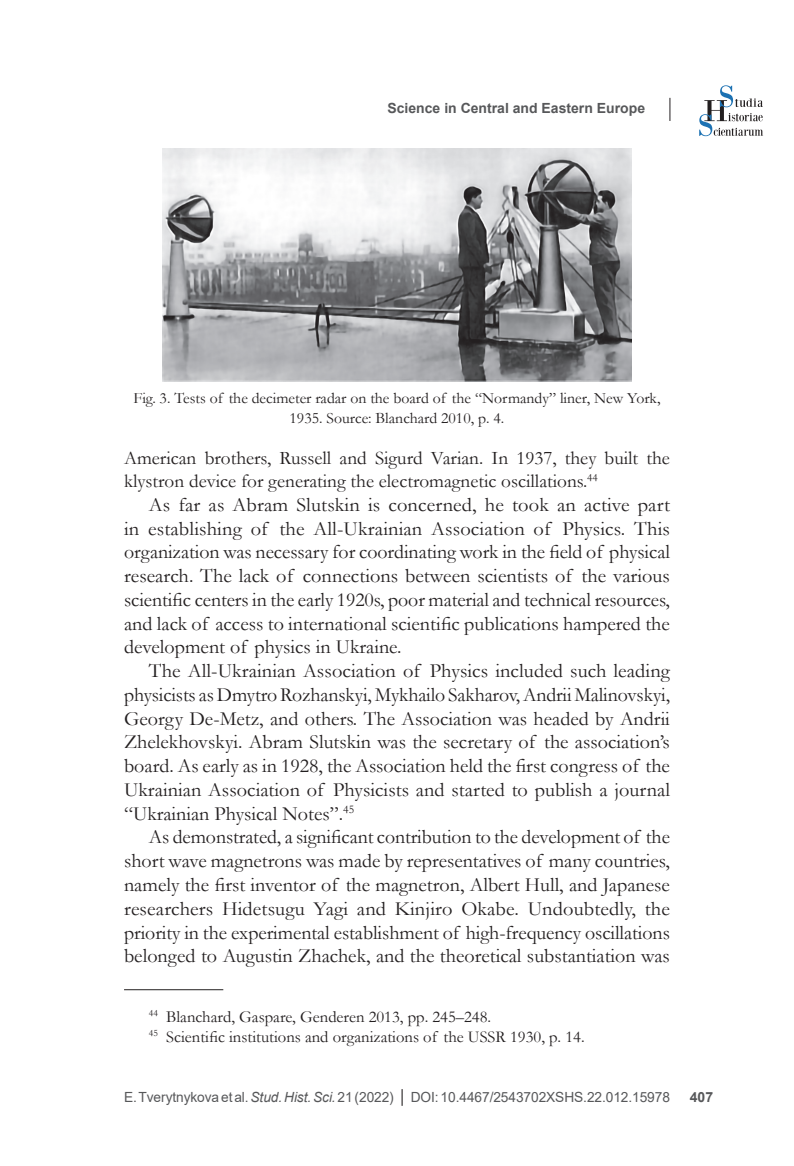
<style>
.page{position:relative;width:794px;height:1166px;background:#fff}
.page>*{position:absolute;margin:0;border:0;box-sizing:border-box;transform-origin:0 0}
.t1{font:20.12px/23.8px "Garamond";color:#231f20;text-align:justify}
.t2{font:19.25px/23.1px "Garamond";color:#231f20}
.t3{font:16.62px/20.1px "Garamond";color:#231f20}
.t4{font:15.75px/19.2px "Garamond";color:#231f20;text-align:center}
.t5{font:14px "Arial";letter-spacing:-.005em;color:#57585a}
.t6{font:700 14px "Arial";color:#57585a}
.s1{font-style:italic}
.s2{font-size:17.5px;color:#231f20}
</style>
<div class="page">
<svg style="left:699px;top:85px;width:64px;height:51px"></svg>
<svg style="left:669px;top:98px;width:1px;height:23px"></svg>
<hr style="left:124px;top:989px;width:99px;height:1px;background:#231f20">
<img style="left:163px;top:149px;width:468px;height:232px">
<p class="t6" style="left:387px;top:99px;width:259px">Science in Central and Eastern Europe</p>
<p class="t4" style="left:133px;top:388px;width:528px">Fig. 3. Tests of the decimeter radar on the board of the “Normandy” liner, New York,<br>1935. Source: Blanchard 2010, р. 4.</p>
<p class="t2" style="left:124px;top:446px;width:547px">American brothers, Russell and Sigurd Varian. In 1937, they built the klystron device for generating the electromagnetic oscillations.<sup>44</sup></p>
<p class="t1" style="left:124px;top:492px;width:547px;text-indent:25px">As far as Abram Slutskin is concerned, he took an active part in establishing of the All-Ukrainian Association of Physics. This organization was necessary for coordinating work in the field of physical research. The lack of connections between scientists of the various scientific centers in the early 1920s, poor material and technical resources, and lack of access to international scientific publications hampered the development of physics in Ukraine.</p>
<p class="t1" style="left:124px;top:658px;width:547px;text-indent:25px">The All-Ukrainian Association of Physics included such leading physicists as Dmytro Rozhanskyi, Mykhailo Sakharov, Andrii Malinovskyi, Georgy De-Metz, and others. The Association was headed by Andrii Zhelekhovskyi. Abram Slutskin was the secretary of the association’s board. As early as in 1928, the Association held the first congress of the Ukrainian Association of Physicists and started to publish a journal “Ukrainian Physical Notes”.<sup>45</sup></p>
<p class="t1" style="left:124px;top:825px;width:547px;text-indent:25px">As demonstrated, a significant contribution to the development of the short wave magnetrons was made by representatives of many countries, namely the first inventor of the magnetron, Albert Hull, and Japanese researchers Hidetsugu Yagi and Kinjiro Okabe. Undoubtedly, the priority in the experimental establishment of high-frequency oscillations belonged to Augustin Zhachek, and the theoretical substantiation was</p>
<p class="t3" style="left:149px;top:1006px;width:437px"><sup>44</sup> Blanchard, Gaspare, Genderen 2013, pр. 245–248.<br><sup>45</sup> Scientific institutions and organizations of the USSR 1930, р. 14.</p>
<p class="t5" style="left:124px;top:1087px;width:547px">E. Tverytnykova et al. <span class="s1">Stud. Hist. Sci.</span> 21 (2022) <span class="s2">|</span> DOI: 10.4467/2543702XSHS.22.012.15978</p>
<p class="t6" style="left:690px;top:1087px;width:25px">407</p>
</div>
